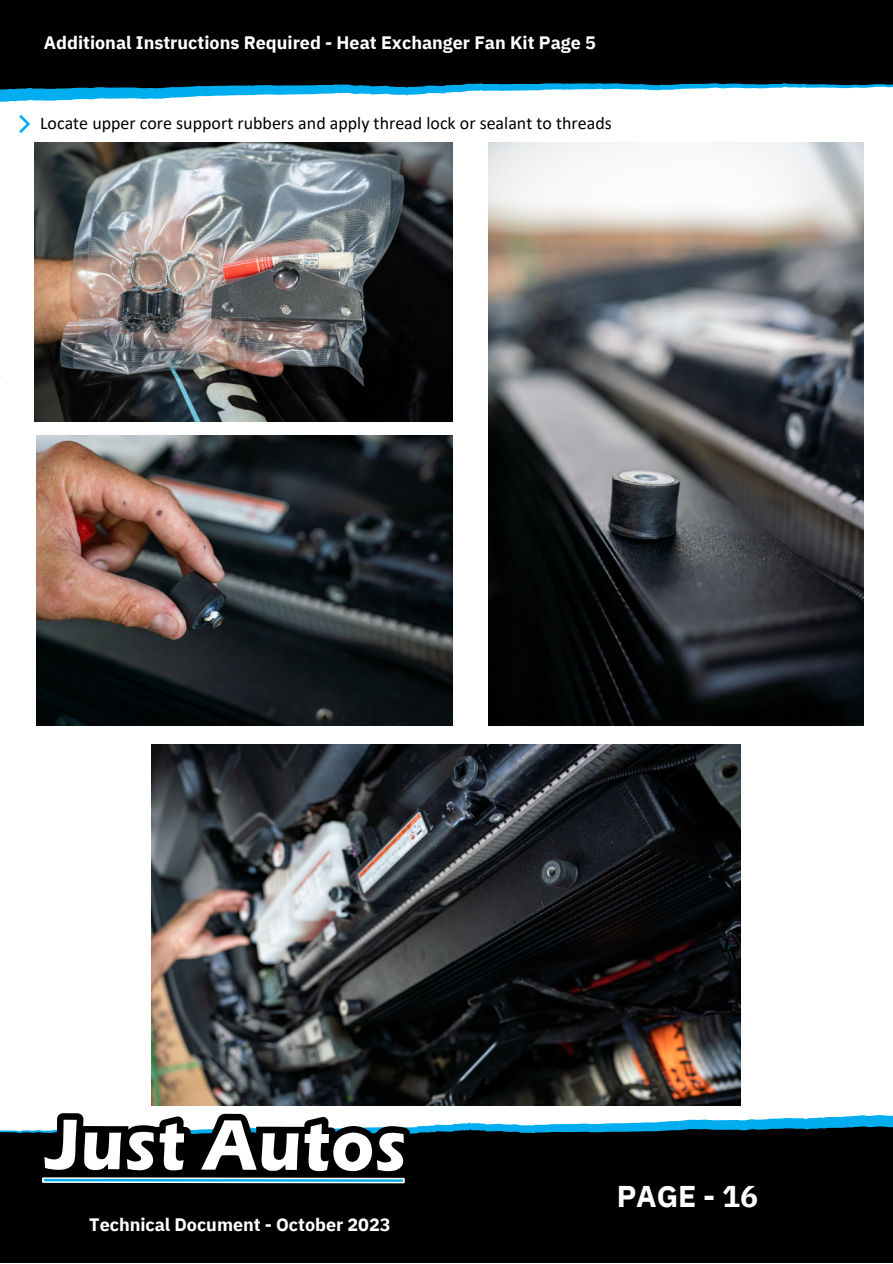
<style>
.page{position:relative;width:893px;height:1264px;background:#fff}
.page>*{position:absolute;margin:0;border:0;box-sizing:border-box;transform-origin:0 0}
.t1{font:700 30px "IBM Plex Sans";letter-spacing:-.005em;color:#fff}
.t2{font:700 18px "IBM Plex Sans";color:#fff}
.t3{font:17.85px "Calibri";color:#000}
</style>
<div class="page">
<img style="left:35px;top:142px;width:417px;height:279px">
<img style="left:37px;top:436px;width:415px;height:290px">
<img style="left:489px;top:142px;width:374px;height:584px">
<img style="left:152px;top:744px;width:588px;height:361px">
<svg style="left:435px;top:1115px;width:457px;height:10px"></svg>
<div style="left:0;top:1125px;width:892px;height:137px;background:#000"></div>
<svg style="left:37px;top:1113px;width:373px;height:75px"></svg>
<svg style="left:0;top:92px;width:607px;height:10px"></svg>
<svg style="left:0;top:0;width:892px;height:92px;background:#040d11"></svg>
<svg style="left:19px;top:115px;width:11px;height:18px"></svg>
<p class="t2" style="left:44px;top:31px;width:553px">Additional Instructions Required - Heat Exchanger Fan Kit Page 5</p>
<p class="t3" style="left:40px;top:115px;width:573px">Locate upper core support rubbers and apply thread lock or sealant to threads</p>
<p class="t2" style="left:89px;top:1212px;width:303px">Technical Document - October 2023</p>
<p class="t1" style="left:616px;top:1175px;width:143px">PAGE - 16</p>
</div>
